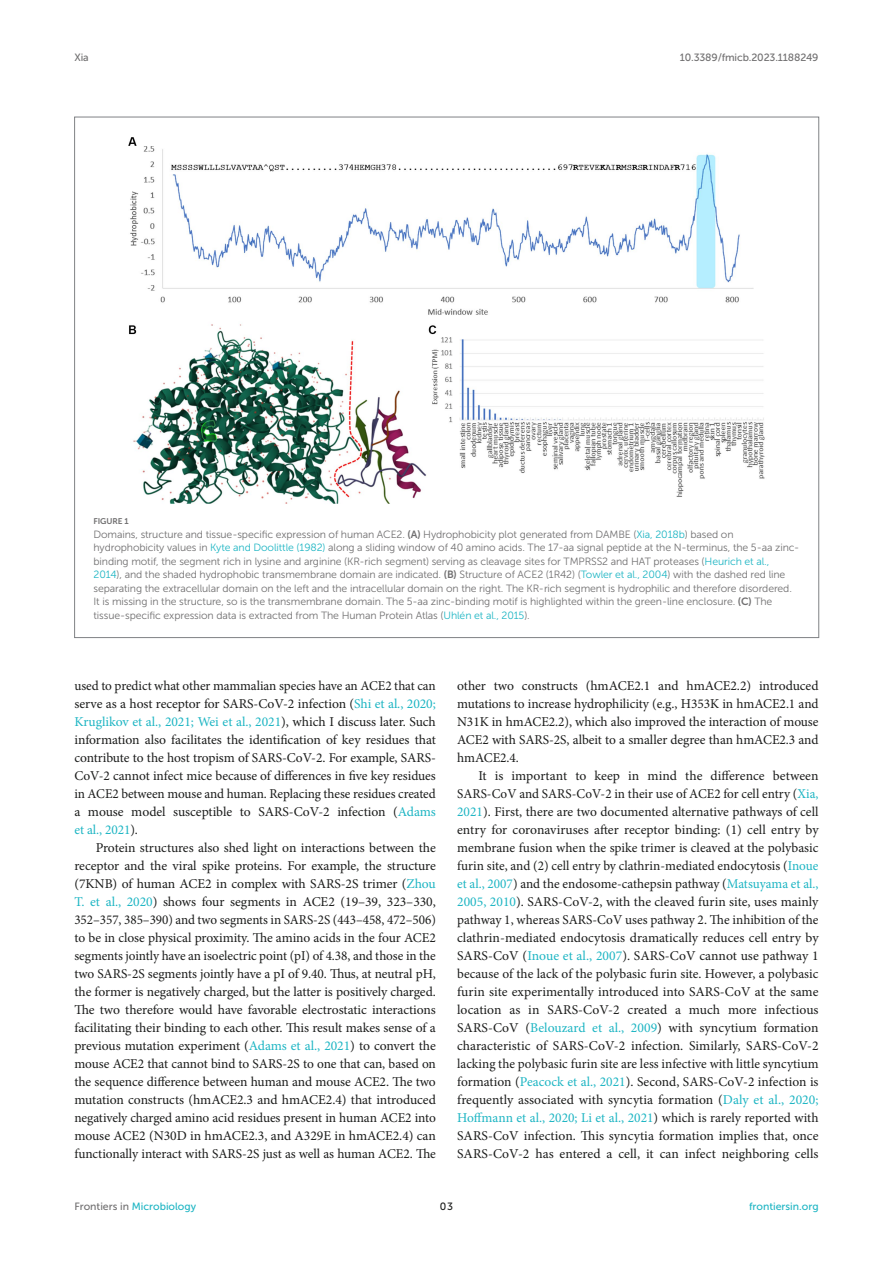
<style>
.page{position:relative;width:893px;height:1263px;background:#fff}
.page>*{position:absolute;margin:0;border:0;box-sizing:border-box;transform-origin:0 0}
.TEXT{font:13.5px/18px "Minion Pro";letter-spacing:-.005em;color:#1b1c1b;text-align:justify}
.FIG_LEG{font:10.5px/13.5px "Museo Sans 300";letter-spacing:-.01em;color:#706f70}
.t1{font:10.5px "Museo Sans 500";color:#1db5c3}
.t2{font:10.5px "Museo Sans 500";letter-spacing:-.015em;color:#706f70}
.t3{font:10.5px "Museo Sans 500";color:#1b1c1b}
.FIG_HD{font:8.25px "Museo Sans 700";letter-spacing:-.01em;color:#706f70}
.s1{font-family:"Museo Sans 700"}
.s2{color:#1db5c3}
.s3{color:#706f70}
</style>
<div class="page">
<img style="left:128px;top:137px;width:637px;height:367px">
<p class="t2" style="left:74px;top:51px;width:16px">Xia</p>
<p class="t2" style="left:680px;top:51px;width:140px">10.3389/fmicb.2023.1188249</p>
<p class="FIG_HD" style="left:94px;top:517px;width:37px">FIGURE 1</p>
<p class="FIG_LEG" style="left:94px;top:527px;width:707px">Domains, structure and tissue-specific expression of human ACE2. <span class="s1">(A)</span> Hydrophobicity plot generated from DAMBE (<span class="s2">Xia, 2018b</span>) based on hydrophobicity values in <span class="s2">Kyte and Doolittle (1982)</span> along a sliding window of 40 amino acids. The 17-aa signal peptide at the N-terminus, the 5-aa zinc&shy;binding motif, the segment rich in lysine and arginine (KR-rich segment) serving as cleavage sites for TMPRSS2 and HAT proteases (<span class="s2">Heurich et al., 2014</span>), and the shaded hydrophobic transmembrane domain are indicated. <span class="s1">(B)</span> Structure of ACE2 (1R42) (<span class="s2">Towler et al., 2004</span>) with the dashed red line separating the extracellular domain on the left and the intracellular domain on the right. The KR-rich segment is hydrophilic and therefore disordered.<br>It is missing in the structure, so is the transmembrane domain. The 5-aa zinc-binding motif is highlighted within the green-line enclosure. <span class="s1">(C)</span> The tissue-specific expression data is extracted from The Human Protein Atlas (<span class="s2">Uhlén et al., 2015</span>).</p>
<p class="TEXT" style="left:74px;top:677px;width:363px">used to predict what other mammalian species have an ACE2 that can serve as a host receptor for SARS-CoV-2 infection (<span class="s2">Shi et al., 2020; Kruglikov et al., 2021; Wei et al., 2021</span>), which I discuss later. Such information also facilitates the identification of key residues that contribute to the host tropism of SARS-CoV-2. For example, SARS-CoV-2 cannot infect mice because of differences in five key residues in ACE2 between mouse and human. Replacing these residues created a mouse model susceptible to SARS-CoV-2 infection (<span class="s2">Adams et al., 2021</span>).</p>
<p class="TEXT" style="left:74px;top:839px;width:363px;text-indent:21px">Protein structures also shed light on interactions between the receptor and the viral spike proteins. For example, the structure (7KNB) of human ACE2 in complex with SARS-2S trimer (<span class="s2">Zhou T. et al., 2020</span>) shows four segments in ACE2 (19–39, 323–330, 352–357, 385–390) and two segments in SARS-2S (443–458, 472–506) to be in close physical proximity. The amino acids in the four ACE2 segments jointly have an isoelectric point (pI) of 4.38, and those in the two SARS-2S segments jointly have a pI of 9.40. Thus, at neutral pH, the former is negatively charged, but the latter is positively charged.<br>The two therefore would have favorable electrostatic interactions facilitating their binding to each other. This result makes sense of a previous mutation experiment (<span class="s2">Adams et al., 2021</span>) to convert the mouse ACE2 that cannot bind to SARS-2S to one that can, based on the sequence difference between human and mouse ACE2. The two mutation constructs (hmACE2.3 and hmACE2.4) that introduced negatively charged amino acid residues present in human ACE2 into mouse ACE2 (N30D in hmACE2.3, and A329E in hmACE2.4) can functionally interact with SARS-2S just as well as human ACE2. The</p>
<p class="TEXT" style="left:457px;top:677px;width:363px">other two constructs (hmACE2.1 and hmACE2.2) introduced mutations to increase hydrophilicity (e.g., H353K in hmACE2.1 and N31K in hmACE2.2), which also improved the interaction of mouse ACE2 with SARS-2S, albeit to a smaller degree than hmACE2.3 and hmACE2.4.</p>
<p class="TEXT" style="left:457px;top:767px;width:363px;text-indent:21px">It is important to keep in mind the difference between SARS-CoV and SARS-CoV-2 in their use of ACE2 for cell entry (<span class="s2">Xia, 2021</span>). First, there are two documented alternative pathways of cell entry for coronaviruses after receptor binding: (1) cell entry by membrane fusion when the spike trimer is cleaved at the polybasic furin site, and (2) cell entry by clathrin-mediated endocytosis (<span class="s2">Inoue et al., 2007</span>) and the endosome-cathepsin pathway (<span class="s2">Matsuyama et al., 2005, 2010</span>). SARS-CoV-2, with the cleaved furin site, uses mainly pathway 1, whereas SARS-CoV uses pathway 2. The inhibition of the clathrin-mediated endocytosis dramatically reduces cell entry by SARS-CoV (<span class="s2">Inoue et al., 2007</span>). SARS-CoV cannot use pathway 1 because of the lack of the polybasic furin site. However, a polybasic furin site experimentally introduced into SARS-CoV at the same location as in SARS-CoV-2 created a much more infectious SARS-CoV (<span class="s2">Belouzard et al., 2009</span>) with syncytium formation characteristic of SARS-CoV-2 infection. Similarly, SARS-CoV-2 lacking the polybasic furin site are less infective with little syncytium formation (<span class="s2">Peacock et al., 2021</span>). Second, SARS-CoV-2 infection is frequently associated with syncytia formation (<span class="s2">Daly et al., 2020; Hoffmann et al., 2020; Li et al., 2021</span>) which is rarely reported with SARS-CoV infection. This syncytia formation implies that, once SARS-CoV-2 has entered a cell, it can infect neighboring cells</p>
<p class="t1" style="left:74px;top:1200px;width:123px"><span class="s3">Frontiers in</span> Microbiology</p>
<p class="t3" style="left:440px;top:1200px;width:15px">03</p>
<p class="t1" style="left:749px;top:1200px;width:71px">frontiersin.org</p>
</div>
